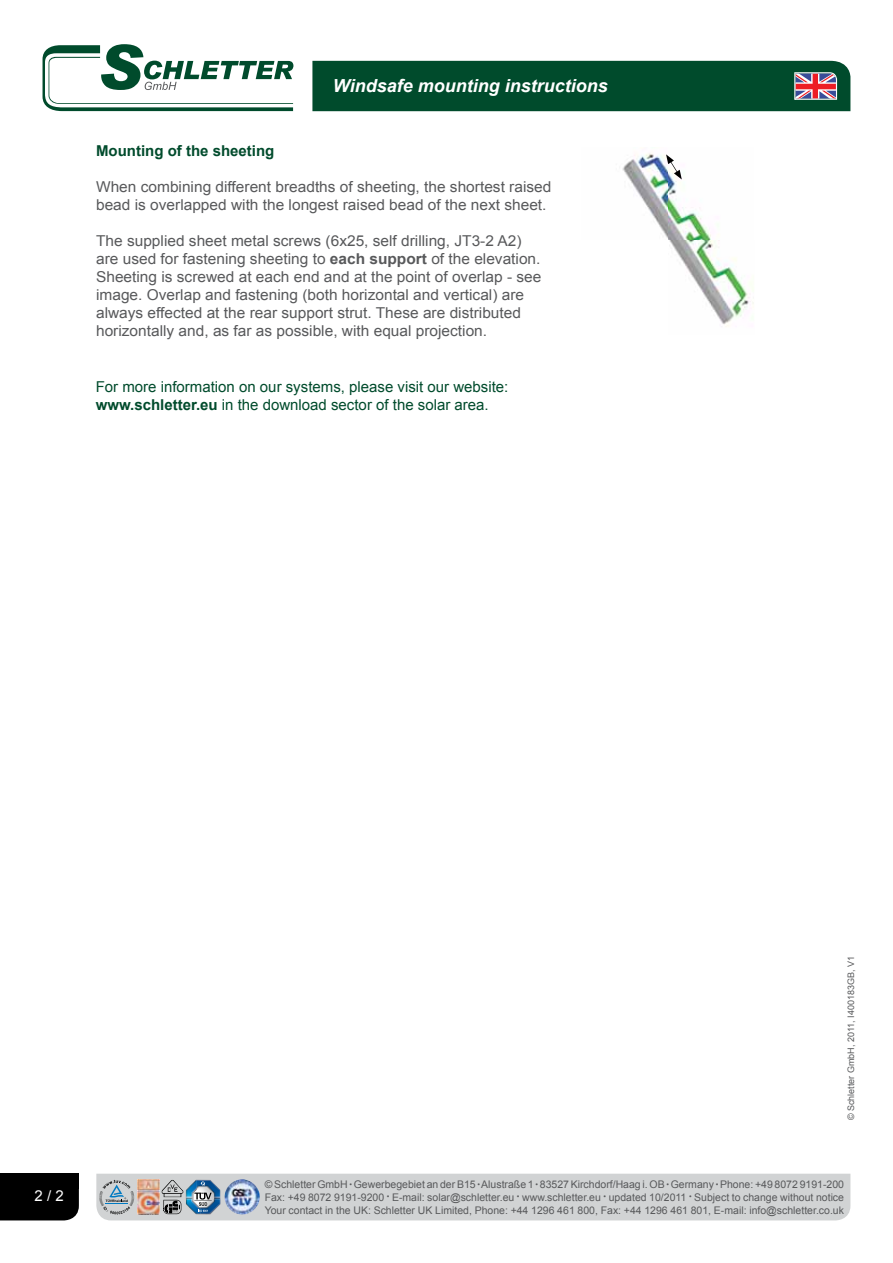
<style>
.page{position:relative;width:893px;height:1263px;background:#fff}
.page>*{position:absolute;margin:0;border:0;box-sizing:border-box;transform-origin:0 0}
.t1{font:italic 700 18px "Arial";color:#fff}
.t2{font:15px/18px "Arial";color:#58595b}
.t3{font:15px/18px "Arial";color:#004b2c}
.t4{font:700 15px "Arial";color:#004b2c}
.t5{font:15px "Arial";color:#fff}
.t6{font:10.5px/12.6px "Arial";color:#58595b;text-align:justify}
.t7{font:9px "Arial";color:#58595b}
.s1{font-weight:700}
.s2{font-style:italic;font-size:7.5px}
</style>
<div class="page">
<div style="left:312px;top:61px;width:538px;height:50px;background:#004b2c"></div>
<svg style="left:43px;top:44px;width:250px;height:67px"></svg>
<div style="left:0;top:1174px;width:79px;height:46px;background:#000"></div>
<svg style="left:96px;top:1174px;width:754px;height:46px;background:#cbcdce"></svg>
<img style="left:225px;top:1179px;width:35px;height:35px">
<img style="left:622px;top:153px;width:132px;height:174px">
<svg style="left:666px;top:154px;width:16px;height:25px"></svg>
<p class="t1" style="left:333px;top:74px;width:276px">Windsafe mounting instructions</p>
<p class="t4" style="left:96px;top:140px;width:180px">Mounting of the sheeting</p>
<p class="t2" style="left:96px;top:177px;width:457px">When combining different breadths of sheeting, the shortest raised bead is overlapped with the longest raised bead of the next sheet.</p>
<p class="t2" style="left:96px;top:231px;width:447px">The supplied sheet metal screws (6x25, self drilling, JT3-2 A2) are used for fastening sheeting to <span class="s1">each support</span> of the elevation.<br>Sheeting is screwed at each end and at the point of overlap - see image. Overlap and fastening (both horizontal and vertical) are always effected at the rear support strut. These are distributed horizontally and, as far as possible, with equal projection.</p>
<p class="t3" style="left:96px;top:378px;width:414px">For more information on our systems, please visit our website: <span class="s1">www.schletter.eu</span> in the download sector of the solar area.</p>
<p class="t5" style="left:35px;top:1186px;width:31px">2 / 2</p>
<p class="t7" style="left:845px;top:1120px;width:166px;rotate:-90deg">© Schletter GmbH, 2011, I400183GB, V1</p>
<p class="t6" style="left:265px;top:1178px;width:581px">© Schletter GmbH <span class="s2">•</span> Gewerbegebiet an der B15 <span class="s2">•</span> Alustraße 1 <span class="s2">•</span> 83527 Kirchdorf/Haag i. OB <span class="s2">•</span> Germany <span class="s2">•</span> Phone: +49 8072 9191-200<br>Fax: +49 8072 9191-9200 <span class="s2">•</span> E-mail: solar@schletter.eu <span class="s2">•</span> www.schletter.eu <span class="s2">•</span> updated 10/2011 <span class="s2">•</span> Subject to change without notice Your contact in the UK: Schletter UK Limited, Phone: +44 1296 461 800, Fax: +44 1296 461 801, E-mail: info@schletter.co.uk</p>
</div>
